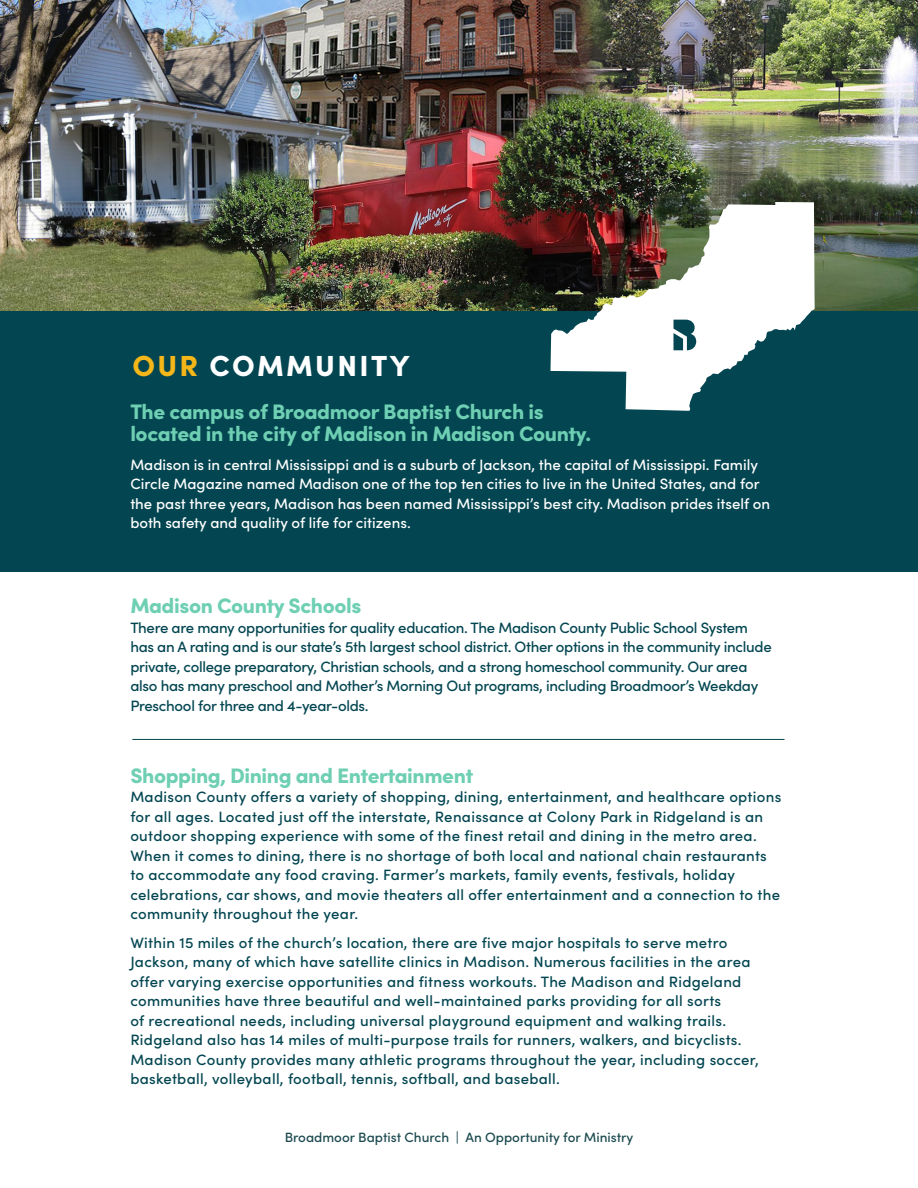
<style>
.page{position:relative;width:918px;height:1188px;background:#fff}
.page>*{position:absolute;margin:0;border:0;box-sizing:border-box;transform-origin:0 0}
.t1{font:900 29.1px "Sofia Pro";letter-spacing:.08em;color:#fff}
.t2{font:900 21px/22.5px "Sofia Pro";letter-spacing:-.02em;color:#6ecfb3}
.t3{font:500 15px/19.5px "Sofia Pro";letter-spacing:.02em;color:#034651}
.t4{font:500 15px/19.5px "Sofia Pro";letter-spacing:-.02em;color:#034651}
.t5{font:500 15px/19.5px "Sofia Pro";color:#fff}
.t6{font:500 13.5px "Sofia Pro";color:#1c4a50}
.s1{color:#f5b619}
</style>
<div class="page">
<div style="left:0;top:287px;width:918px;height:285px;background:#034651"></div>
<img style="left:0;top:0;width:918px;height:310px">
<svg style="left:550px;top:202px;width:265px;height:209px;fill:#fff"></svg>
<hr style="left:132px;top:739px;width:653px;height:1px;background:#034651">
<svg style="left:673px;top:320px;width:23px;height:30px"></svg>
<p class="t1" style="left:132px;top:343px;width:279px"><span class="s1">OUR</span> COMMUNITY</p>
<p class="t2" style="left:130px;top:398px;width:462px">The campus of Broadmoor Baptist Church is located in the city of Madison in Madison County.</p>
<p class="t5" style="left:130px;top:454px;width:641px">Madison is in central Mississippi and is a suburb of Jackson, the capital of Mississippi. Family Circle Magazine named Madison one of the top ten cities to live in the United States, and for the past three years, Madison has been named Mississippi’s best city. Madison prides itself on both safety and quality of life for citizens.</p>
<p class="t2" style="left:130px;top:593px;width:233px">Madison County Schools</p>
<p class="t4" style="left:130px;top:617px;width:643px">There are many opportunities for quality education. The Madison County Public School System has an A rating and is our state’s 5th largest school district. Other options in the community include private, college preparatory, Christian schools, and a strong homeschool community. Our area also has many preschool and Mother’s Morning Out programs, including Broadmoor’s Weekday Preschool for three and 4-year-olds.</p>
<p class="t2" style="left:130px;top:762px;width:344px">Shopping, Dining and Entertainment</p>
<p class="t3" style="left:130px;top:786px;width:653px">Madison County offers a variety of shopping, dining, entertainment, and healthcare options for all ages. Located just off the interstate, Renaissance at Colony Park in Ridgeland is an outdoor shopping experience with some of the finest retail and dining in the metro area.<br>When it comes to dining, there is no shortage of both local and national chain restaurants to accommodate any food craving. Farmer’s markets, family events, festivals, holiday celebrations, car shows, and movie theaters all offer entertainment and a connection to the community throughout the year.</p>
<p class="t3" style="left:130px;top:932px;width:630px">Within 15 miles of the church’s location, there are five major hospitals to serve metro Jackson, many of which have satellite clinics in Madison. Numerous facilities in the area offer varying exercise opportunities and fitness workouts. The Madison and Ridgeland communities have three beautiful and well-maintained parks providing for all sorts<br>of recreational needs, including universal playground equipment and walking trails.<br>Ridgeland also has 14 miles of multi-purpose trails for runners, walkers, and bicyclists.<br>Madison County provides many athletic programs throughout the year, including soccer, basketball, volleyball, football, tennis, softball, and baseball.</p>
<p class="t6" style="left:285px;top:1127px;width:350px">Broadmoor Baptist Church | An Opportunity for Ministry</p>
</div>
